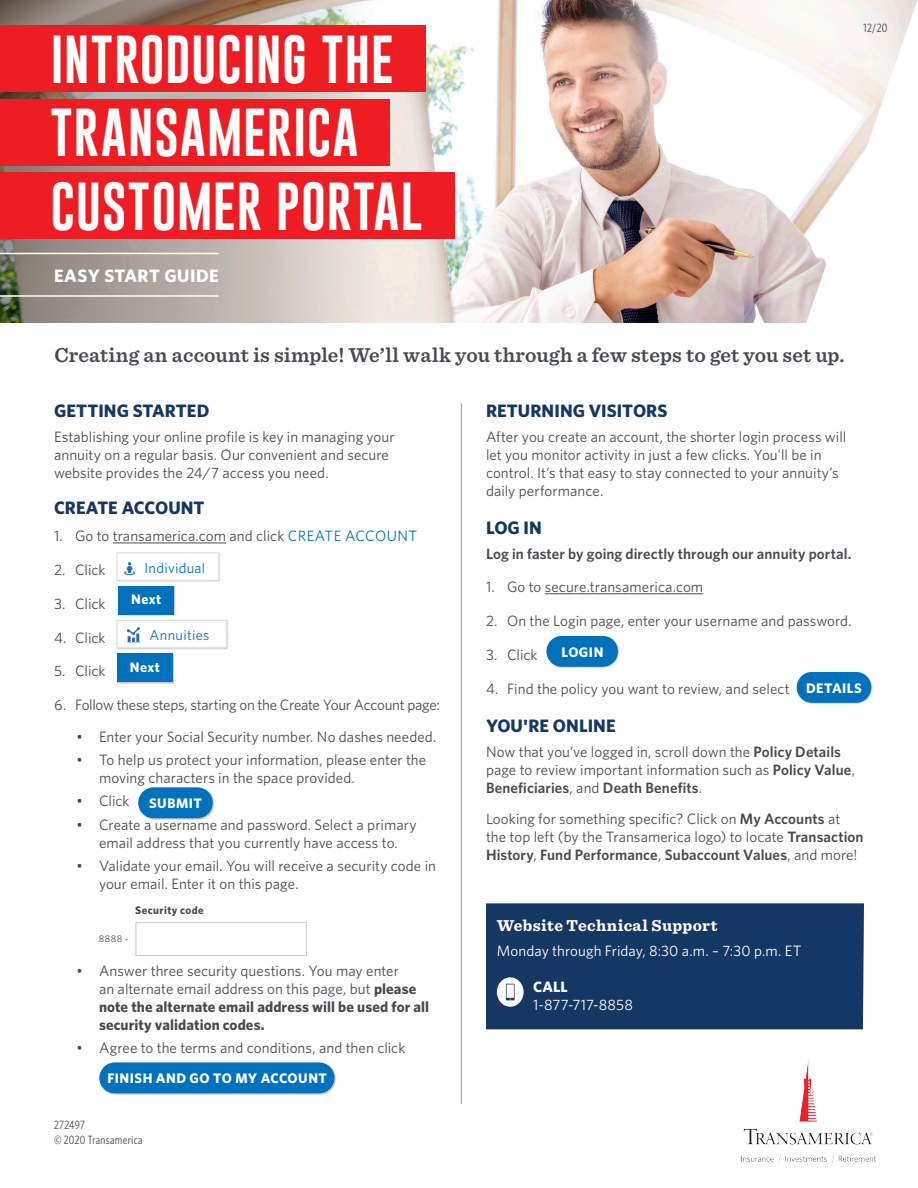
<style>
.page{position:relative;width:918px;height:1188px;background:#fff}
.page>*{position:absolute;margin:0;border:0;box-sizing:border-box;transform-origin:0 0}
.TA_Label_Head1{font:49.5px "Gobold";letter-spacing:.01em;color:#fff}
.TA_Intro{font:600 21px "Sentinel";letter-spacing:.01em;color:#474a4e}
.TA_Head3{font:700 18px "Whitney";letter-spacing:.005em;color:#143764}
.TA_Table_Head1__whit{font:700 18px "Whitney";letter-spacing:.02em;color:#fff}
.TA_CTA_Head{font:700 16.5px "Sentinel";letter-spacing:.02em;color:#fff}
.TA_Body{font:15px/18px "Whitney";letter-spacing:.005em;color:#474a4e}
.TA_Body-2{font:15px "Whitney";letter-spacing:-.02em;color:#474a4e}
.TA_Body-3{font:15px "Whitney";letter-spacing:.005em;color:#fff}
.TA_Body-4{font:600 15px "Whitney";letter-spacing:.005em;color:#474a4e}
.TA_Body-5{font:700 15px "Whitney";color:#fff}
.TA_Table_Head1__whit-2{font:14.4px "Whitney";letter-spacing:.025em;color:#0072bc}
.TA_Table_Head1__whit-3{font:700 13.8px "Whitney";letter-spacing:.035em;color:#fff}
.TA_Tracking_Number{font:12px "Whitney Condensed";letter-spacing:.025em;color:#474a4e}
.TA_Table_Head1__whit-4{font:700 11.1px "Whitney";letter-spacing:.04em;color:#474a4e}
.TA_Table_Head1__whit-5{font:9.6px "Whitney";color:#474a4e}
.s1{color:#0072bc}
.s2{font-weight:700}
.s3{font-weight:600}
</style>
<div class="page">
<img style="left:395px;top:0;width:407px;height:323px">
<svg style="left:802px;top:0;width:115px;height:323px"></svg>
<svg style="left:0;top:0;width:395px;height:323px;background:#b6a9a0"></svg>
<hr style="left:0;top:295px;width:219px;height:2px;background:#fff">
<hr style="left:0;top:253px;width:219px;height:1px;background:#fff">
<hr style="left:461px;top:403px;width:1px;height:701px;background:#939598">
<img style="left:741px;top:1060px;width:134px;height:102px">
<div style="left:486px;top:903px;width:378px;height:126px;background:#143764"></div>
<svg style="left:497px;top:977px;width:27px;height:30px"></svg>
<div style="left:0;top:26px;width:425px;height:66px;background:#ee1d23"></div>
<div style="left:0;top:99px;width:390px;height:66px;background:#ee1d23"></div>
<div style="left:0;top:172px;width:455px;height:67px;background:#ee1d23"></div>
<hr style="left:545px;top:593px;width:158px;height:1px;background:#474a4e">
<hr style="left:113px;top:543px;width:113px;height:1px;background:#474a4e">
<div style="left:118px;top:585px;width:58px;height:31px;background:#231f20;opacity:.25"></div>
<div style="left:118px;top:586px;width:56px;height:28px;background:#0072bc"></div>
<div style="left:117px;top:653px;width:57px;height:30px;background:#231f20;opacity:.25"></div>
<div style="left:117px;top:654px;width:56px;height:28px;background:#0072bc"></div>
<div style="left:116px;top:552px;width:105px;height:31px;background:#e1e0e1"></div>
<div style="left:117px;top:553px;width:102px;height:27px;background:#fff;border:1px solid #dcdddf"></div>
<img style="left:124px;top:562px;width:12px;height:14px">
<div style="left:116px;top:619px;width:112px;height:31px;background:#d6d6d7"></div>
<div style="left:117px;top:620px;width:109px;height:28px;background:#fff;border:1px solid #dcdddf"></div>
<img style="left:127px;top:628px;width:13px;height:14px">
<div style="left:99px;top:1062px;width:237px;height:33px;background:#231f20;opacity:.25"></div>
<div style="left:99px;top:1062px;width:235px;height:31px;background:#0072bc;border-radius:15px"></div>
<div style="left:138px;top:787px;width:76px;height:33px;background:#231f20;opacity:.25"></div>
<div style="left:138px;top:787px;width:75px;height:31px;background:#0072bc;border-radius:15px"></div>
<div style="left:136px;top:922px;width:171px;height:34px;border:1px solid #c7c8ca"></div>
<div style="left:546px;top:636px;width:74px;height:33px;background:#231f20;opacity:.25"></div>
<div style="left:546px;top:636px;width:72px;height:31px;background:#0072bc;border-radius:15px"></div>
<div style="left:796px;top:672px;width:76px;height:33px;background:#231f20;opacity:.25"></div>
<div style="left:797px;top:672px;width:74px;height:31px;background:#0072bc;border-radius:15px"></div>
<p class="TA_Label_Head1" style="left:50px;top:27px;width:345px">INTRODUCING THE</p>
<p class="TA_Label_Head1" style="left:50px;top:101px;width:309px">TRANSAMERICA</p>
<p class="TA_Label_Head1" style="left:50px;top:174px;width:374px">CUSTOMER PORTAL</p>
<p class="TA_Table_Head1__whit" style="left:54px;top:263px;width:166px">EASY START GUIDE</p>
<p class="TA_Tracking_Number" style="left:864px;top:21px;width:25px">12/20</p>
<p class="TA_Intro" style="left:55px;top:339px;width:792px">Creating an account is simple! We’ll walk you through a few steps to get you set up.</p>
<p class="TA_Head3" style="left:54px;top:398px;width:157px">GETTING STARTED</p>
<p class="TA_Body" style="left:54px;top:427px;width:342px">Establishing your online profile is key in managing your annuity on a regular basis. Our convenient and secure website provides the 24/7 access you need.</p>
<p class="TA_Head3" style="left:54px;top:496px;width:152px">CREATE ACCOUNT</p>
<p class="TA_Body" style="left:54px;top:527px;width:365px">1. Go to transamerica.com and click <span class="s1">CREATE ACCOUNT</span></p>
<p class="TA_Body" style="left:54px;top:561px;width:53px">2. Click</p>
<p class="TA_Body" style="left:54px;top:594px;width:53px">3. Click</p>
<p class="TA_Body" style="left:54px;top:628px;width:53px">4. Click</p>
<p class="TA_Body" style="left:54px;top:662px;width:53px">5. Click</p>
<p class="TA_Body-2" style="left:54px;top:695px;width:387px">6. Follow these steps, starting on the Create Your Account page:</p>
<p class="TA_Body" style="left:76px;top:727px;width:361px">• Enter your Social Security number. No dashes needed.</p>
<p class="TA_Body" style="left:99px;top:750px;width:329px;text-indent:-22px">• To help us protect your information, please enter the moving characters in the space provided.</p>
<p class="TA_Body" style="left:76px;top:792px;width:55px">• Click</p>
<p class="TA_Body" style="left:76px;top:815px;width:342px;text-align:center">• Create a username and password. Select a primary email address that you currently have access to.</p>
<p class="TA_Body" style="left:99px;top:857px;width:339px;text-indent:-22px">• Validate your email. You will receive a security code in your email. Enter it on this page.</p>
<p class="TA_Table_Head1__whit-2" style="left:144px;top:558px;width:62px">Individual</p>
<p class="TA_Table_Head1__whit-3" style="left:131px;top:590px;width:32px">Next</p>
<p class="TA_Table_Head1__whit-2" style="left:149px;top:625px;width:62px">Annuities</p>
<p class="TA_Table_Head1__whit-3" style="left:130px;top:658px;width:32px">Next</p>
<p class="TA_Table_Head1__whit-3" style="left:149px;top:794px;width:54px">SUBMIT</p>
<p class="TA_Table_Head1__whit-4" style="left:135px;top:902px;width:70px">Security code</p>
<p class="TA_Table_Head1__whit-5" style="left:99px;top:932px;width:31px">8888 -</p>
<p class="TA_Body" style="left:99px;top:961px;width:332px;text-indent:-22px">• Answer three security questions. You may enter<br>an alternate email address on this page, but <span class="s2">please note the alternate email address will be used for all security validation codes.</span></p>
<p class="TA_Body" style="left:76px;top:1038px;width:330px">• Agree to the terms and conditions, and then click</p>
<p class="TA_Table_Head1__whit-3" style="left:107px;top:1069px;width:221px">FINISH AND GO TO MY ACCOUNT</p>
<p class="TA_Tracking_Number" style="left:54px;top:1118px;width:32px">272497</p>
<p class="TA_Tracking_Number" style="left:54px;top:1133px;width:90px">© 2020 Transamerica</p>
<p class="TA_Head3" style="left:486px;top:398px;width:183px">RETURNING VISITORS</p>
<p class="TA_Body" style="left:486px;top:427px;width:362px">After you create an account, the shorter login process will let you monitor activity in just a few clicks. You’ll be in control. It’s that easy to stay connected to your annuity’s daily performance.</p>
<p class="TA_Head3" style="left:486px;top:515px;width:57px">LOG IN</p>
<p class="TA_Body-4" style="left:486px;top:543px;width:367px">Log in faster by going directly through our annuity portal.</p>
<p class="TA_Body" style="left:486px;top:578px;width:219px">1. Go to secure.transamerica.com</p>
<p class="TA_Body" style="left:486px;top:611px;width:367px">2. On the Login page, enter your username and password.</p>
<p class="TA_Body" style="left:486px;top:645px;width:53px">3. Click</p>
<p class="TA_Body" style="left:486px;top:679px;width:305px">4. Find the policy you want to review, and select</p>
<p class="TA_Head3" style="left:486px;top:713px;width:131px">YOU'RE ONLINE</p>
<p class="TA_Body" style="left:486px;top:742px;width:370px">Now that you’ve logged in, scroll down the <span class="s3">Policy Details </span>page to review important information such as <span class="s3">Policy Value</span>,<br><span class="s3">Beneficiaries</span>, and <span class="s3">Death Benefits</span>.</p>
<p class="TA_Body" style="left:486px;top:809px;width:379px">Looking for something specific? Click on <span class="s3">My Accounts</span> at the top left (by the Transamerica logo) to locate <span class="s3">Transaction<br>History</span>, <span class="s3">Fund Performance</span>, <span class="s3">Subaccount Values</span>, and more!</p>
<p class="TA_Table_Head1__whit-3" style="left:562px;top:643px;width:43px">LOGIN</p>
<p class="TA_Table_Head1__whit-3" style="left:806px;top:679px;width:57px">DETAILS</p>
<p class="TA_CTA_Head" style="left:497px;top:912px;width:222px">Website Technical Support</p>
<p class="TA_Body-3" style="left:497px;top:940px;width:306px">Monday through Friday, 8:30 a.m. – 7:30 p.m. ET</p>
<p class="TA_Body-5" style="left:533px;top:977px;width:36px">CALL</p>
<p class="TA_Body-3" style="left:533px;top:995px;width:101px">1-877-717-8858</p>
</div>
